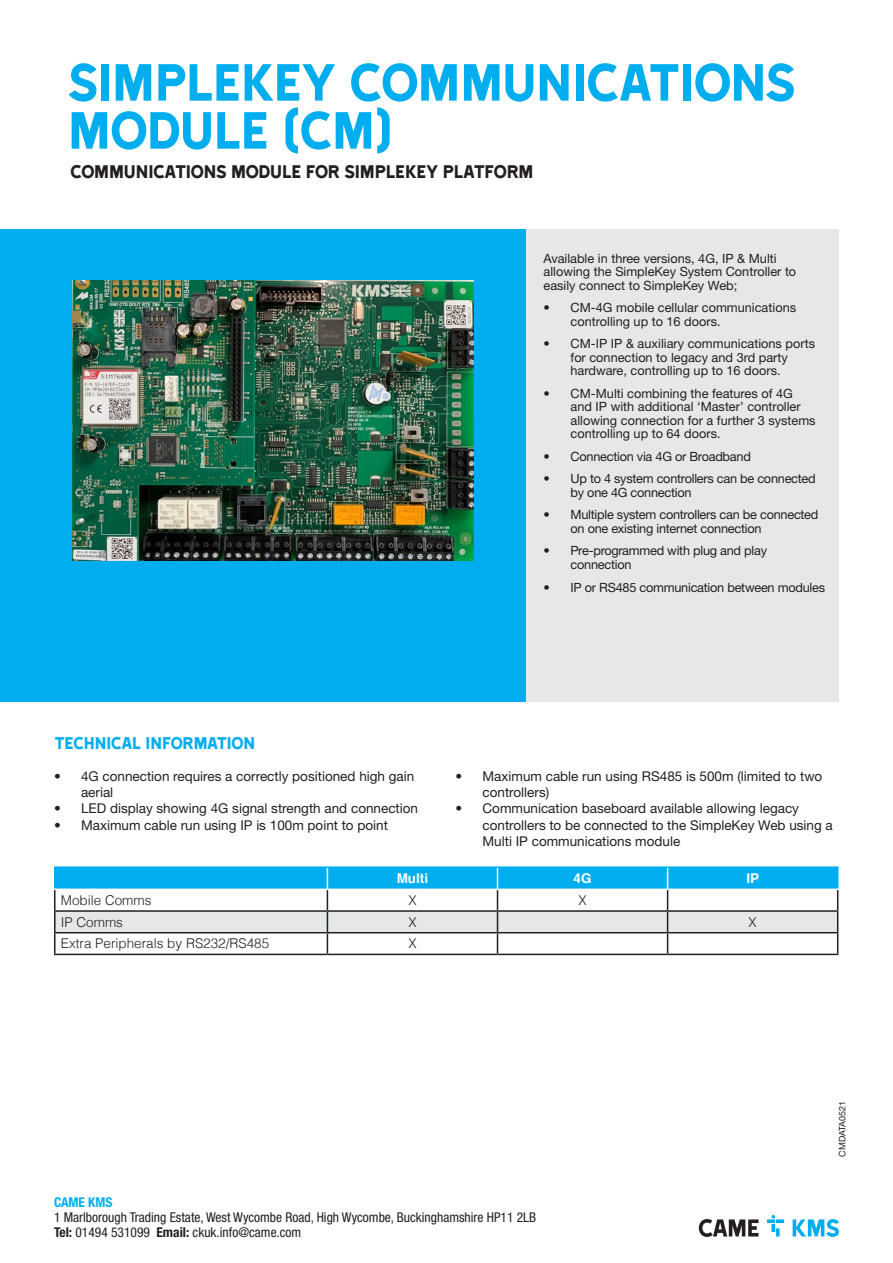
<style>
.page{position:relative;width:893px;height:1263px;background:#fff}
.page>*{position:absolute;margin:0;border:0;box-sizing:border-box;transform-origin:0 0}
.t1{font:60px "Came Type";letter-spacing:-.025em;color:#00aeef}
.t2{font:21px "Came Type";letter-spacing:-.025em;color:#231f20}
.Plus{font:19.5px "Came Type";letter-spacing:-.025em;color:#00aeef}
.t3{font:13.5px/16.2px "Helvetica Neue LTW1 G";color:#231f20}
.t4{font:condensed 13.5px "Helvetica Neue LT Std";color:#231f20}
.t5{font:300 13.5px "Helvetica";color:#231f20}
.t6{font:700 13.5px "Helvetica";color:#fff}
.t7{font:700 condensed 13.5px "Helvetica Neue LT Std";color:#00aeef}
.Presentation{font:12.75px/13.5px "Helvetica Neue LTW1 G";color:#231f20}
.Presentation-2{font:12.75px/13.5px "Helvetica Neue LTW1 G";letter-spacing:-.02em;color:#231f20}
.Presentation-3{font:9px "Helvetica Neue LTW1 G";color:#231f20}
.s1{font-weight:700}
</style>
<div class="page">
<div style="left:504px;top:230px;width:335px;height:472px;background:#e6e7e9"></div>
<div style="left:0;top:230px;width:526px;height:472px;background:#00aeef"></div>
<svg style="left:699px;top:1219px;width:59px;height:18px"></svg>
<svg style="left:767px;top:1215px;width:17px;height:21px"></svg>
<svg style="left:793px;top:1219px;width:46px;height:18px"></svg>
<img style="left:73px;top:280px;width:401px;height:280px">
<hr style="left:54px;top:890px;width:2px;height:20px;background:#231f20">
<hr style="left:54px;top:910px;width:273px;height:2px;background:#231f20">
<hr style="left:54px;top:912px;width:2px;height:20px;background:#231f20">
<hr style="left:54px;top:932px;width:273px;height:1px;background:#231f20">
<hr style="left:54px;top:933px;width:2px;height:21px;background:#231f20">
<hr style="left:54px;top:954px;width:273px;height:1px;background:#231f20">
<hr style="left:327px;top:954px;width:170px;height:1px;background:#231f20">
<hr style="left:497px;top:954px;width:171px;height:1px;background:#231f20">
<hr style="left:668px;top:954px;width:170px;height:1px;background:#231f20">
<hr style="left:54px;top:866px;width:273px;height:2px;background:#00aeef">
<hr style="left:54px;top:868px;width:2px;height:20px;background:#00aeef">
<hr style="left:327px;top:866px;width:170px;height:2px;background:#00aeef">
<hr style="left:497px;top:866px;width:171px;height:2px;background:#00aeef">
<hr style="left:668px;top:866px;width:170px;height:2px;background:#00aeef">
<svg style="left:55px;top:867px;width:783px;height:87px"></svg>
<hr style="left:54px;top:888px;width:273px;height:2px;background:#fff">
<hr style="left:327px;top:888px;width:170px;height:2px;background:#fff">
<hr style="left:497px;top:888px;width:171px;height:2px;background:#fff">
<hr style="left:668px;top:888px;width:170px;height:2px;background:#fff">
<p class="t1" style="left:68px;top:51px;width:729px">SIMPLEKEY COMMUNICATIONS</p>
<p class="t1" style="left:68px;top:99px;width:327px">MODULE (CM)</p>
<p class="t2" style="left:70px;top:161px;width:465px">COMMUNICATIONS MODULE FOR SIMPLEKEY PLATFORM</p>
<p class="Presentation" style="left:544px;top:252px;width:254px">Available in three versions, 4G, IP &amp; Multi allowing the SimpleKey System Controller to easily connect to SimpleKey Web;</p>
<p class="Presentation" style="left:571px;top:301px;width:227px;text-indent:-27px">• CM-4G mobile cellular communications controlling up to 16 doors.</p>
<p class="Presentation" style="left:544px;top:337px;width:273px;text-align:center">• CM-IP IP &amp; auxiliary communications ports for connection to legacy and 3rd party hardware, controlling up to 16 doors.</p>
<p class="Presentation" style="left:571px;top:387px;width:247px;text-indent:-27px">• CM-Multi combining the features of 4G and IP with additional ‘Master’ controller allowing connection for a further 3 systems controlling up to 64 doors.</p>
<p class="Presentation-2" style="left:544px;top:450px;width:209px">• Connection via 4G or Broadband</p>
<p class="Presentation-2" style="left:571px;top:472px;width:247px;text-indent:-27px">• Up to 4 system controllers can be connected by one 4G connection</p>
<p class="Presentation-2" style="left:571px;top:508px;width:249px;text-indent:-27px">• Multiple system controllers can be connected on one existing internet connection</p>
<p class="Presentation-2" style="left:571px;top:544px;width:198px;text-indent:-27px">• Pre-programmed with plug and play connection</p>
<p class="Presentation-2" style="left:544px;top:580px;width:283px">• IP or RS485 communication between modules</p>
<p class="Plus" style="left:54px;top:732px;width:203px">TECHNICAL INFORMATION</p>
<p class="t3" style="left:81px;top:768px;width:335px;text-indent:-27px">• 4G connection requires a correctly positioned high gain aerial</p>
<p class="t3" style="left:54px;top:800px;width:366px">• LED display showing 4G signal strength and connection</p>
<p class="t3" style="left:54px;top:817px;width:335px">• Maximum cable run using IP is 100m point to point</p>
<p class="t3" style="left:482px;top:768px;width:341px;text-indent:-27px">• Maximum cable run using RS485 is 500m (limited to two controllers)</p>
<p class="t3" style="left:482px;top:800px;width:352px;text-indent:-27px">• Communication baseboard available allowing legacy controllers to be connected to the SimpleKey Web using a<br>Multi IP communications module</p>
<p class="t6" style="left:397px;top:868px;width:33px">Multi</p>
<p class="t6" style="left:574px;top:868px;width:20px">4G</p>
<p class="t6" style="left:746px;top:868px;width:14px">IP</p>
<p class="t5" style="left:61px;top:889px;width:92px">Mobile Comms</p>
<p class="t5" style="left:408px;top:889px;width:10px">X</p>
<p class="t5" style="left:578px;top:889px;width:10px">X</p>
<p class="t5" style="left:61px;top:910px;width:64px">IP Comms</p>
<p class="t5" style="left:408px;top:910px;width:10px">X</p>
<p class="t5" style="left:748px;top:910px;width:10px">X</p>
<p class="t5" style="left:61px;top:932px;width:210px">Extra Peripherals by RS232/RS485</p>
<p class="t5" style="left:408px;top:932px;width:10px">X</p>
<p class="t7" style="left:54px;top:1194px;width:60px">CAME KMS</p>
<p class="t4" style="left:54px;top:1209px;width:484px">1 Marlborough Trading Estate, West Wycombe Road, High Wycombe, Buckinghamshire HP11 2LB</p>
<p class="t4" style="left:54px;top:1224px;width:249px"><span class="s1">Tel:</span> 01494 531099 <span class="s1">Email:</span> ckuk.info@came.com</p>
<p class="Presentation-3" style="left:837px;top:1157px;width:57px;rotate:-90deg">CMDATA0521</p>
</div>
